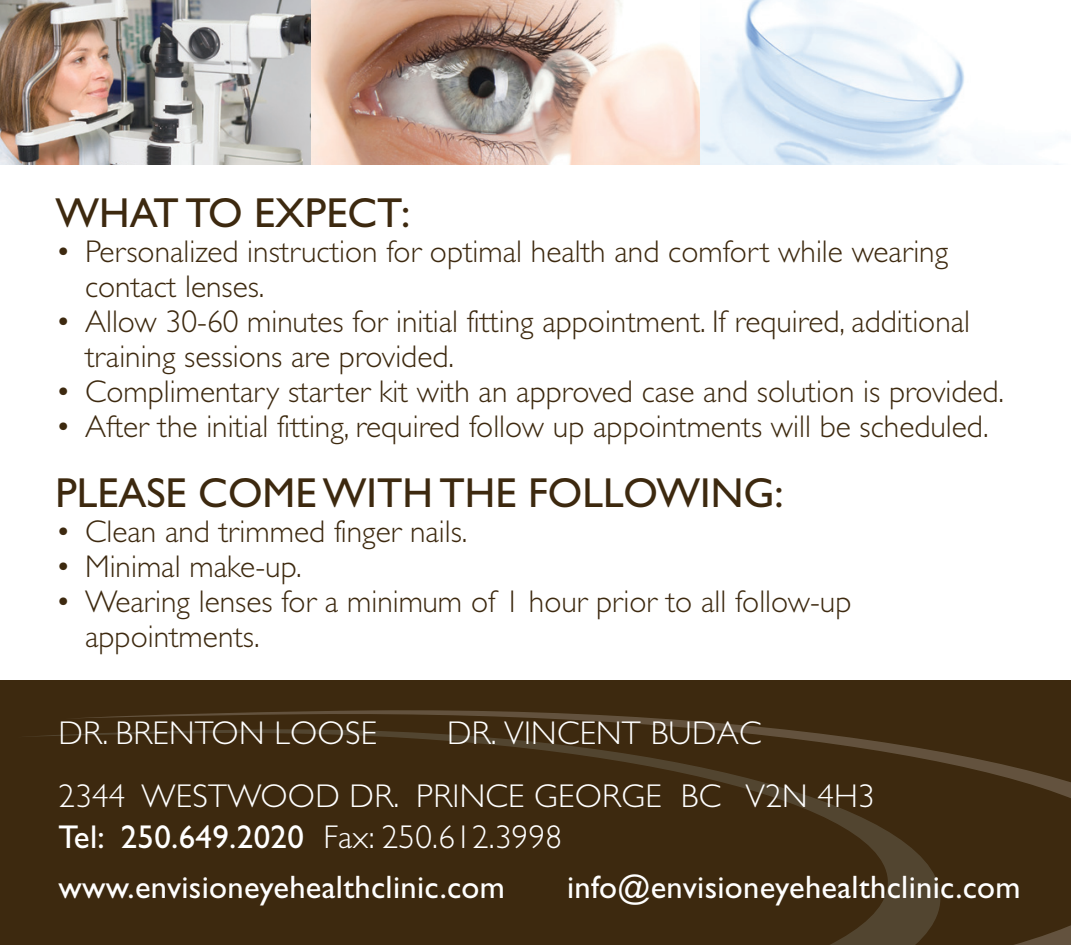
<style>
.page{position:relative;width:1071px;height:945px;background:#fff}
.page>*{position:absolute;margin:0;border:0;box-sizing:border-box;transform-origin:0 0}
.t1{font:42px "Gill Sans";color:#3d290f}
.t2{font:300 32.9px/63px "Gill Sans";letter-spacing:.01em;color:#fff}
.t3{font:32.9px "Gill Sans";letter-spacing:.01em;color:#fff}
.t4{font:32.55px "Gill Sans";letter-spacing:.01em;color:#fff}
.t5{font:300 31.5px/35px "Gill Sans";color:#3d290f}
.s1{font-weight:300}
</style>
<div class="page">
<div style="left:0;top:680px;width:1071px;height:265px;background:#3d290f"></div>
<svg style="left:30px;top:710px;width:1041px;height:235px"></svg>
<img style="left:310px;top:0;width:749px;height:165px">
<img style="left:0;top:0;width:310px;height:165px">
<h1 class="t1" style="left:55px;top:189px;width:357px">WHAT TO EXPECT:</h1>
<p class="t5" style="left:85px;top:234px;width:865px;text-indent:-30px">• Personalized instruction for optimal health and comfort while wearing contact lenses.</p>
<p class="t5" style="left:85px;top:304px;width:887px;text-indent:-30px">• Allow 30-60 minutes for initial fitting appointment. If required, additional training sessions are provided.</p>
<p class="t5" style="left:55px;top:374px;width:950px">• Complimentary starter kit with an approved case and solution is provided.</p>
<p class="t5" style="left:55px;top:409px;width:935px">• After the initial fitting, required follow up appointments will be scheduled.</p>
<h1 class="t1" style="left:55px;top:469px;width:730px">PLEASE COME WITH THE FOLLOWING:</h1>
<p class="t5" style="left:55px;top:514px;width:414px">• Clean and trimmed finger nails.</p>
<p class="t5" style="left:55px;top:549px;width:248px">• Minimal make-up.</p>
<p class="t5" style="left:85px;top:584px;width:768px;text-indent:-30px">• Wearing lenses for a minimum of 1 hour prior to all follow-up appointments.</p>
<p class="t2" style="left:59px;top:702px;width:818px;text-indent:389px">DR. VINCENT BUDAC<br>2344 WESTWOOD DR. PRINCE GEORGE BC V2N 4H3</p>
<p class="t3" style="left:59px;top:818px;width:505px">Tel: 250.649.2020 <span class="s1">Fax: 250.612.3998</span></p>
<p class="t4" style="left:59px;top:869px;width:448px">www.envisioneyehealthclinic.com</p>
<p class="t4" style="left:567px;top:869px;width:455px">info@envisioneyehealthclinic.com</p>
<p class="t2" style="left:59px;top:702px;width:320px">DR. BRENTON LOOSE</p>
</div>
